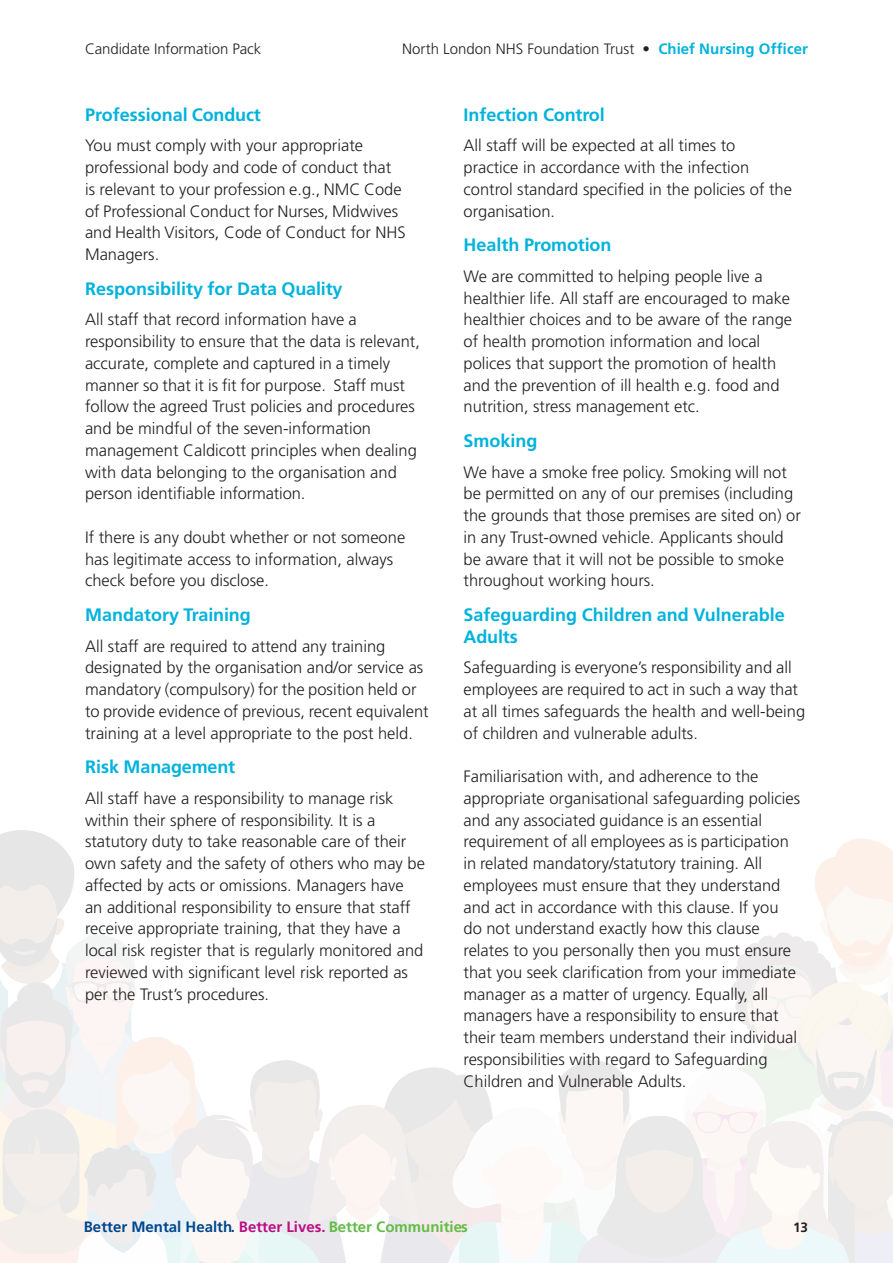
<style>
.page{position:relative;width:893px;height:1263px;background:#fff}
.page>*{position:absolute;margin:0;border:0;box-sizing:border-box;transform-origin:0 0}
.t1{font:700 18px/21.8px "Frutiger LT Std";color:#00b3dc}
.t2{font:300 16.5px/21.8px "Frutiger LT Std";color:#231f20}
.t3{font:300 15px "Frutiger LT Std";letter-spacing:-.005em;color:#231f20}
.t4{font:700 15px "Frutiger LT Std";color:#00468c}
.t5{font:700 13.5px "Frutiger LT Std";color:#231f20}
.s1{font-weight:700;color:#00b3dc}
.s2{color:#bb0e82}
.s3{color:#63bc46}
</style>
<div class="page">
<svg style="left:0;top:830px;width:893px;height:433px"></svg>
<p class="t3" style="left:85px;top:40px;width:178px">Candidate Information Pack</p>
<p class="t3" style="left:402px;top:40px;width:407px">North London NHS Foundation Trust • <span class="s1">Chief Nursing Officer</span></p>
<p class="t1" style="left:85px;top:103px;width:177px">Professional Conduct</p>
<p class="t2" style="left:85px;top:135px;width:322px">You must comply with your appropriate professional body and code of conduct that<br>is relevant to your profession e.g., NMC Code of Professional Conduct for Nurses, Midwives and Health Visitors, Code of Conduct for NHS Managers.</p>
<p class="t1" style="left:85px;top:277px;width:259px">Responsibility for Data Quality</p>
<p class="t2" style="left:85px;top:309px;width:336px">All staff that record information have a responsibility to ensure that the data is relevant, accurate, complete and captured in a timely manner so that it is fit for purpose. Staff must follow the agreed Trust policies and procedures and be mindful of the seven-information management Caldicott principles when dealing with data belonging to the organisation and person identifiable information.</p>
<p class="t2" style="left:85px;top:526px;width:322px">If there is any doubt whether or not someone has legitimate access to information, always check before you disclose.</p>
<p class="t1" style="left:85px;top:604px;width:167px">Mandatory Training</p>
<p class="t2" style="left:85px;top:635px;width:345px">All staff are required to attend any training designated by the organisation and/or service as mandatory (compulsory) for the position held or to provide evidence of previous, recent equivalent training at a level appropriate to the post held.</p>
<p class="t1" style="left:85px;top:756px;width:152px">Risk Management</p>
<p class="t2" style="left:85px;top:787px;width:341px">All staff have a responsibility to manage risk within their sphere of responsibility. It is a statutory duty to take reasonable care of their own safety and the safety of others who may be affected by acts or omissions. Managers have an additional responsibility to ensure that staff receive appropriate training, that they have a local risk register that is regularly monitored and reviewed with significant level risk reported as per the Trust’s procedures.</p>
<p class="t1" style="left:463px;top:103px;width:143px">Infection Control</p>
<p class="t2" style="left:463px;top:135px;width:330px">All staff will be expected at all times to practice in accordance with the infection control standard specified in the policies of the organisation.</p>
<p class="t1" style="left:463px;top:234px;width:149px">Health Promotion</p>
<p class="t2" style="left:463px;top:265px;width:330px">We are committed to helping people live a healthier life. All staff are encouraged to make healthier choices and to be aware of the range of health promotion information and local polices that support the promotion of health and the prevention of ill health e.g. food and nutrition, stress management etc.</p>
<p class="t1" style="left:463px;top:430px;width:76px">Smoking</p>
<p class="t2" style="left:463px;top:461px;width:339px">We have a smoke free policy. Smoking will not be permitted on any of our premises (including the grounds that those premises are sited on) or in any Trust-owned vehicle. Applicants should be aware that it will not be possible to smoke throughout working hours.</p>
<p class="t1" style="left:463px;top:604px;width:323px">Safeguarding Children and Vulnerable<br>Adults</p>
<p class="t2" style="left:463px;top:657px;width:343px">Safeguarding is everyone’s responsibility and all employees are required to act in such a way that at all times safeguards the health and well-being of children and vulnerable adults.</p>
<p class="t2" style="left:463px;top:766px;width:338px">Familiarisation with, and adherence to the appropriate organisational safeguarding policies and any associated guidance is an essential requirement of all employees as is participation in related mandatory/statutory training. All employees must ensure that they understand and act in accordance with this clause. If you do not understand exactly how this clause relates to you personally then you must ensure that you seek clarification from your immediate manager as a matter of urgency. Equally, all managers have a responsibility to ensure that their team members understand their individual responsibilities with regard to Safeguarding Children and Vulnerable Adults.</p>
<p class="t4" style="left:84px;top:1218px;width:385px">Better Mental Health. <span class="s2">Better Lives.</span> <span class="s3">Better Communities</span></p>
<p class="t5" style="left:793px;top:1219px;width:16px">13</p>
</div>
